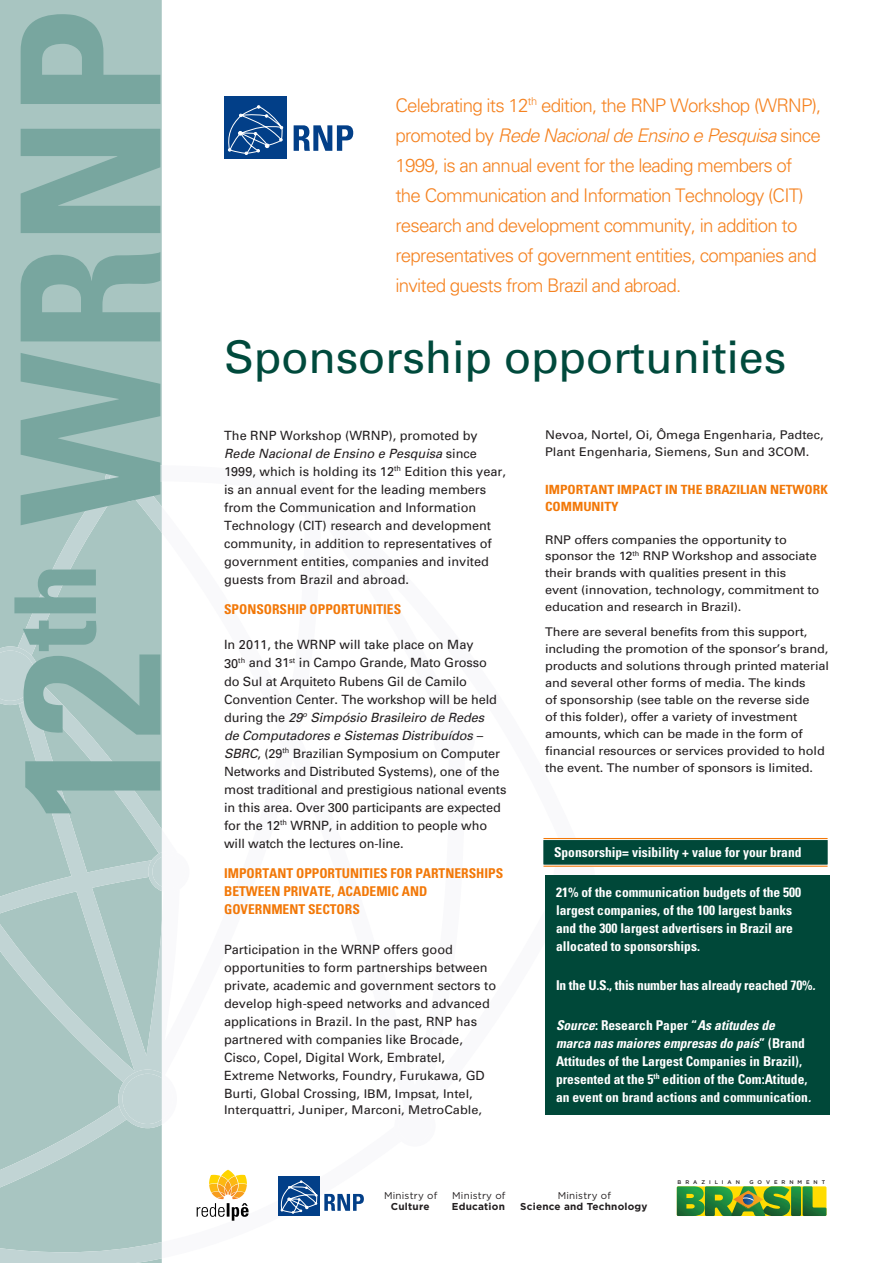
<style>
.page{position:relative;width:893px;height:1263px;background:#fff}
.page>*{position:absolute;margin:0;border:0;box-sizing:border-box;transform-origin:0 0}
.t1{font:condensed 193.5px "Univers 67 Bold";color:#78a69f}
.t2{font:45px "Univers 55";letter-spacing:-.005em;color:#004a3c}
.t3{font:18.75px/30px "Univers 45 Light";letter-spacing:-.04em;color:#f58220}
.t4{font:condensed 13.5px/18px "Univers 67 Bold";color:#fff}
.t5{font:condensed 13.5px/18px "Univers 67 Bold";color:#f27808}
.t6{font:13.5px/18px "Univers 67 Bold Condensed Obl";color:#fff}
.t7{font:12.75px/18px "Univers 55";color:#231f20}
.t8{font:12.75px/18px "Univers 55 Oblique";letter-spacing:-.01em;color:#231f20}
.t9{font:condensed 12.75px/17px "Univers 67 Bold";color:#f27808;scale:1.06 1}
.t10{font:12px/17px "Univers 55";letter-spacing:-.01em;color:#231f20;scale:1.06 1}
.t11{font:700 10.05px "Gotham";letter-spacing:.02em;color:#231f20}
.t12{font:9.9px "Gotham";letter-spacing:.02em;color:#231f20}
.t13{font:500 5.4px "Gotham";letter-spacing:.735em;color:#231f20}
.s1{font-style:italic}
.s2{font-family:"Univers 55"}
.s3{font-family:"Univers 55 Oblique"}
.s4{font-size:12px}
.s5{font-family:"Univers 67 Bold Condensed Obl";font-stretch:normal}
.s6{font-family:"Univers 67 Bold";font-stretch:condensed}
</style>
<div class="page">
<div style="left:0;top:0;width:162px;height:480px;background:#a8c5c1"></div>
<svg style="left:0;top:1210px;width:197px;height:32px;fill:#a8c5c1"></svg>
<svg style="left:0;top:1242px;width:162px;height:21px;background:#b8cecd"></svg>
<svg style="left:0;top:1114px;width:583px;height:96px"></svg>
<svg style="left:0;top:480px;width:162px;height:589px;background:#adc8c5"></svg>
<svg style="left:105px;top:460px;width:57px;height:57px;background:#b9cfce"></svg>
<svg style="left:148px;top:851px;width:14px;height:41px"></svg>
<svg style="left:394px;top:1114px;width:42px;height:32px"></svg>
<svg style="left:0;top:1069px;width:178px;height:125px;background:#b5cdca"></svg>
<svg style="left:0;top:646px;width:40px;height:59px;background:#c0d3d3"></svg>
<svg style="left:677px;top:1186px;width:149px;height:30px;background:#62992f"></svg>
<div style="left:278px;top:1176px;width:42px;height:40px;background:#023f88"></div>
<svg style="left:280px;top:1181px;width:37px;height:32px"></svg>
<svg style="left:324px;top:1194px;width:40px;height:17px"></svg>
<svg style="left:197px;top:1170px;width:52px;height:51px"></svg>
<div style="left:542px;top:838px;width:287px;height:28px;background:#004839;border:2px solid #fff"></div>
<hr style="left:543px;top:838px;width:285px;height:1px;background:#f27808">
<hr style="left:543px;top:866px;width:285px;height:1px;background:#f27808">
<div style="left:224px;top:96px;width:63px;height:63px;background:#023f88"></div>
<svg style="left:227px;top:106px;width:56px;height:49px"></svg>
<svg style="left:294px;top:125px;width:59px;height:26px"></svg>
<div style="left:545px;top:875px;width:284px;height:239px;background:#004839"></div>
<h1 class="t1" style="left:-27px;top:823px;width:815px;rotate:-90deg">12<sup>th</sup> WRNP</h1>
<p class="t3" style="left:395px;top:90px;width:427px">Celebrating its 12<sup>th</sup> edition, the RNP Workshop (WRNP), promoted by <span class="s1">Rede Nacional de Ensino e Pesquisa</span> since 1999, is an annual event for the leading members of the Communication and Information Technology (CIT) research and development community, in addition to representatives of government entities, companies and invited guests from Brazil and abroad.</p>
<h2 class="t2" style="left:224px;top:331px;width:564px">Sponsorship opportunities</h2>
<p class="t7" style="left:224px;top:426px;width:255px">The RNP Workshop (WRNP), promoted by</p>
<p class="t8" style="left:224px;top:444px;width:254px">Rede Nacional de Ensino e Pesquisa <span class="s2">since</span></p>
<p class="t7" style="left:224px;top:462px;width:283px">1999, which is holding its 12<sup>th</sup> Edition this year, is an annual event for the leading members from the Communication and Information Technology (CIT) research and development community, in addition to representatives of government entities, companies and invited guests from Brazil and abroad.</p>
<p class="t5" style="left:224px;top:601px;width:179px">SPONSORSHIP OPPORTUNITIES</p>
<p class="t7" style="left:224px;top:636px;width:274px">In 2011, the WRNP will take place on May 30<sup>th</sup> and 31<sup>st</sup> in Campo Grande, Mato Grosso do Sul at Arquiteto Rubens Gil de Camilo Convention Center. The workshop will be held</p>
<p class="t8" style="left:224px;top:708px;width:261px"><span class="s2">during the</span> 29<sup>o</sup> Simpósio Brasileiro de Redes de Computadores e Sistemas Distribuídos –</p>
<p class="t7" style="left:224px;top:744px;width:284px"><span class="s3">SBRC</span>, (29<sup>th</sup> Brazilian Symposium on Computer Networks and Distributed Systems), one of the most traditional and prestigious national events in this area. Over 300 participants are expected for the 12<sup>th</sup> WRNP, in addition to people who will watch the lectures on-line.</p>
<p class="t5" style="left:224px;top:864px;width:281px">IMPORTANT OPPORTUNITIES FOR PARTNERSHIPS<br>BETWEEN PRIVATE, ACADEMIC AND<br>GOVERNMENT SECTORS</p>
<p class="t7" style="left:224px;top:940px;width:274px">Participation in the WRNP offers good opportunities to form partnerships between private, academic and government sectors to develop high-speed networks and advanced applications in Brazil. In the past, RNP has partnered with companies like Brocade, Cisco, Copel, Digital Work, Embratel, Extreme Networks, Foundry, Furukawa, GD Burti, Global Crossing, <span class="s4">IBM, Impsat, Intel,</span></p>
<p class="t10" style="left:224px;top:1102px;width:245px">Interquattri, Juniper, Marconi, MetroCable,</p>
<p class="t10" style="left:545px;top:426px;width:264px">Nevoa, Nortel, Oi, Ômega Engenharia, Padtec,<br>Plant Engenharia, Siemens, Sun and 3COM.</p>
<p class="t9" style="left:545px;top:481px;width:268px">IMPORTANT IMPACT IN THE BRAZILIAN NETWORK<br>COMMUNITY</p>
<p class="t10" style="left:545px;top:531px;width:260px">RNP offers companies the opportunity to sponsor the 12<sup>th</sup> RNP Workshop and associate their brands with qualities present in this event (innovation, technology, commitment to education and research in Brazil).</p>
<p class="t10" style="left:545px;top:623px;width:269px">There are several benefits from this support, including the promotion of the sponsor’s brand, products and solutions through printed material and several other forms of media. The kinds<br>of sponsorship (see table on the reverse side<br>of this folder), offer a variety of investment amounts, which can be made in the form of financial resources or services provided to hold the event. The number of sponsors is limited.</p>
<p class="t4" style="left:554px;top:843px;width:249px">Sponsorship= visibility + value for your brand</p>
<p class="t4" style="left:556px;top:883px;width:247px">21% of the communication budgets of the 500 largest companies, of the 100 largest banks and the 300 largest advertisers in Brazil are allocated to sponsorships.</p>
<p class="t4" style="left:556px;top:976px;width:261px">In the U.S., this number has already reached 70%<span class="s5">.</span></p>
<p class="t6" style="left:556px;top:1016px;width:250px">Source<span class="s6">: Research Paper “</span>As atitudes de marca nas maiores empresas do país<span class="s6">” (Brand</span></p>
<p class="t4" style="left:556px;top:1052px;width:256px">Attitudes of the Largest Companies in Brazil), presented at the 5<sup>th</sup> edition of the Com:Atitude, an event on brand actions and communication<span class="s5">.</span></p>
<p class="t12" style="left:384px;top:1190px;width:55px">Ministry of</p>
<p class="t11" style="left:391px;top:1201px;width:40px">Culture</p>
<p class="t12" style="left:452px;top:1190px;width:55px">Ministry of</p>
<p class="t11" style="left:452px;top:1201px;width:55px">Education</p>
<p class="t12" style="left:558px;top:1190px;width:55px">Ministry of</p>
<p class="t11" style="left:520px;top:1201px;width:129px">Science and Technology</p>
<p class="t13" style="left:678px;top:1178px;width:64px">BRAZILIAN</p>
<p class="t13" style="left:749px;top:1178px;width:77px">GOVERNMENT</p>
</div>
